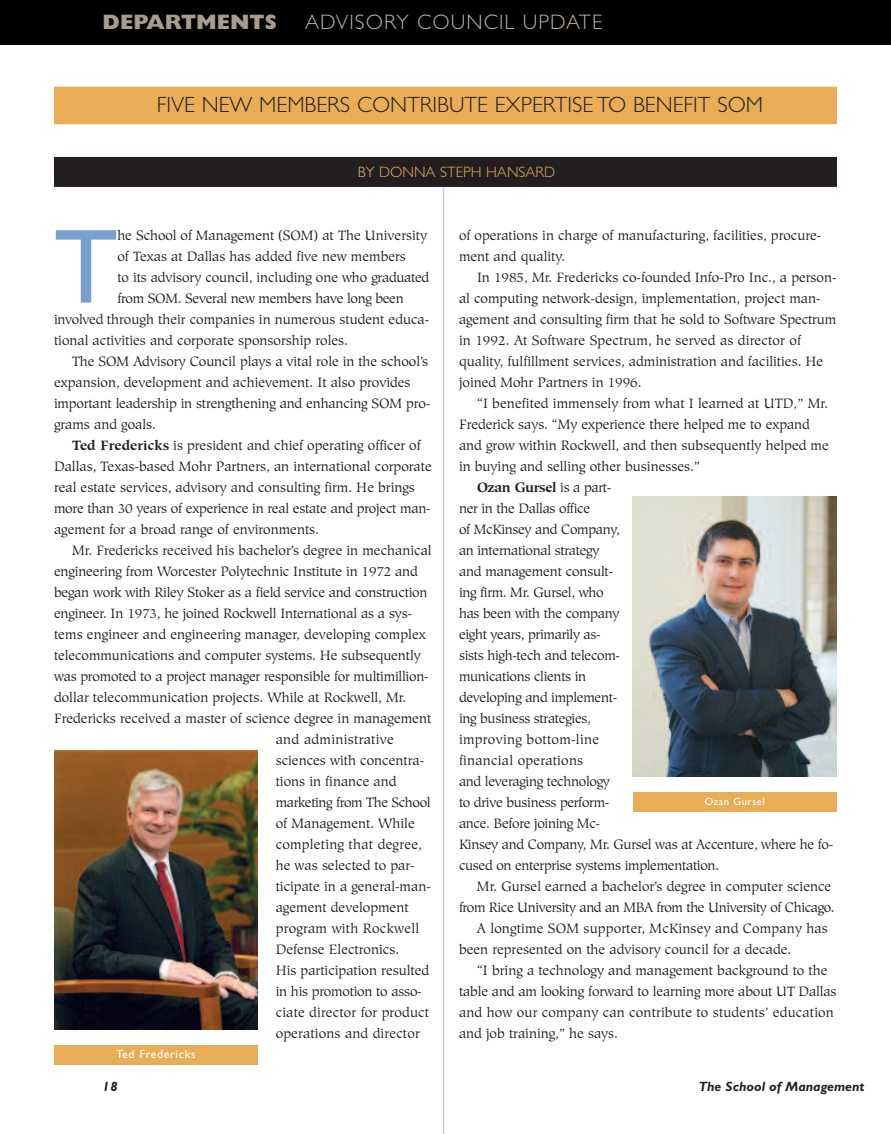
<style>
.page{position:relative;width:891px;height:1134px;background:#fff}
.page>*{position:absolute;margin:0;border:0;box-sizing:border-box;transform-origin:0 0}
.t1{font:106.05px "Gill Sans";color:#779fd0}
.t2{font:300 22.2px "Gill Sans";color:#231f20}
.t3{font:300 21px "Gill Sans";letter-spacing:.05em;color:#bcb1a3}
.t4{font:800 21px "Gill Sans";color:#a89d8c}
.t5{font:300 15px "Gill Sans";color:#e9ad58}
.t6{font:13.5px/21px "Hiroshige";color:#231f20}
.t7{font:13.5px "Hiroshige";letter-spacing:-.02em;color:#231f20}
.t8{font:13.5px "Hiroshige";letter-spacing:-.03em;color:#231f20}
.t9{font:13.5px "Hiroshige";letter-spacing:.02em;color:#231f20}
.t10{font:italic 700 13.5px "Gill Sans";color:#231f20}
.t11{font:700 13.5px "Hiroshige";letter-spacing:-.025em;color:#231f20}
.t12{font:12px "Gill Sans";letter-spacing:.05em;color:#fff}
.t13{font:10.5px "Gill Sans";letter-spacing:.05em;color:#fff}
.s1{color:#eebc77}
.s2{font-weight:700}
.s3{font-weight:400}
</style>
<div class="page">
<hr style="left:443px;top:187px;width:1px;height:947px;background:#c1c0bc">
<div style="left:54px;top:157px;width:783px;height:30px;background:#231f20"></div>
<div style="left:54px;top:87px;width:783px;height:37px;background:#e9ad58"></div>
<img style="left:54px;top:750px;width:204px;height:280px">
<div style="left:54px;top:1045px;width:204px;height:20px;background:#e9ad58"></div>
<img style="left:633px;top:497px;width:204px;height:279px">
<div style="left:633px;top:792px;width:204px;height:19px;background:#e9ad58"></div>
<div style="left:0;top:0;width:891px;height:45px;background:#000001"></div>
<h3 class="t4" style="left:103px;top:14px;width:176px">DEPARTMENTS</h3>
<h3 class="t3" style="left:305px;top:14px;width:299px">ADVISORY COUNCIL UPDATE</h3>
<h2 class="t2" style="left:157px;top:96px;width:608px">FIVE NEW MEMBERS CONTRIBUTE EXPERTISE TO BENEFIT SOM</h2>
<p class="t5" style="left:358px;top:166px;width:199px"><span class="s1">BY</span> DONNA STEPH HANSARD</p>
<h1 class="t1" style="left:54px;top:227px;width:66px">T</h1>
<p class="t6" style="left:117px;top:226px;width:311px">he School of Management (SOM) at The University</p>
<p class="t6" style="left:117px;top:247px;width:290px">of Texas at Dallas has added five new members</p>
<p class="t6" style="left:117px;top:268px;width:313px">to its advisory council, including one who graduated</p>
<p class="t7" style="left:117px;top:292px;width:288px">from SOM. Several new members have long been</p>
<p class="t6" style="left:54px;top:310px;width:377px">involved through their companies in numerous student educa-</p>
<p class="t6" style="left:54px;top:331px;width:295px">tional activities and corporate sponsorship roles.</p>
<p class="t6" style="left:72px;top:352px;width:358px">The SOM Advisory Council plays a vital role in the school’s</p>
<p class="t6" style="left:54px;top:373px;width:358px">expansion, development and achievement. It also provides</p>
<p class="t6" style="left:54px;top:394px;width:378px">important leadership in strengthening and enhancing SOM pro-</p>
<p class="t6" style="left:54px;top:415px;width:104px">grams and goals.</p>
<p class="t6" style="left:72px;top:436px;width:350px"><span class="s2">Ted Fredericks</span> is president and chief operating officer of</p>
<p class="t6" style="left:54px;top:457px;width:379px">Dallas, Texas-based Mohr Partners, an international corporate</p>
<p class="t6" style="left:54px;top:478px;width:362px">real estate services, advisory and consulting firm. He brings</p>
<p class="t6" style="left:54px;top:499px;width:378px">more than 30 years of experience in real estate and project man-</p>
<p class="t6" style="left:54px;top:520px;width:267px">agement for a broad range of environments.</p>
<p class="t6" style="left:72px;top:541px;width:361px">Mr. Fredericks received his bachelor’s degree in mechanical</p>
<p class="t6" style="left:54px;top:562px;width:365px">engineering from Worcester Polytechnic Institute in 1972 and</p>
<p class="t6" style="left:54px;top:583px;width:375px">began work with Riley Stoker as a field service and construction</p>
<p class="t6" style="left:54px;top:604px;width:360px">engineer. In 1973, he joined Rockwell International as a sys-</p>
<p class="t6" style="left:54px;top:625px;width:373px">tems engineer and engineering manager, developing complex</p>
<p class="t6" style="left:54px;top:646px;width:368px">telecommunications and computer systems. He subsequently</p>
<p class="t6" style="left:54px;top:667px;width:376px">was promoted to a project manager responsible for multimillion-</p>
<p class="t6" style="left:54px;top:688px;width:354px">dollar telecommunication projects. While at Rockwell, Mr.</p>
<p class="t6" style="left:54px;top:709px;width:379px">Fredericks received a master of science degree in management</p>
<p class="t9" style="left:276px;top:733px;width:120px">and administrative</p>
<p class="t6" style="left:276px;top:751px;width:150px">sciences with concentra-</p>
<p class="t6" style="left:276px;top:772px;width:122px">tions in finance and</p>
<p class="t8" style="left:276px;top:796px;width:156px">marketing from The School</p>
<p class="t6" style="left:276px;top:814px;width:141px">of Management. While</p>
<p class="t6" style="left:276px;top:835px;width:148px">completing that degree,</p>
<p class="t6" style="left:276px;top:856px;width:141px">he was selected to par-</p>
<p class="t6" style="left:276px;top:877px;width:157px">ticipate in a general-man-</p>
<p class="t6" style="left:276px;top:898px;width:134px">agement development</p>
<p class="t6" style="left:276px;top:919px;width:145px">program with Rockwell</p>
<p class="t6" style="left:276px;top:940px;width:125px">Defense Electronics.</p>
<p class="t6" style="left:276px;top:961px;width:155px">His participation resulted</p>
<p class="t6" style="left:276px;top:982px;width:148px">in his promotion to asso-</p>
<p class="t6" style="left:276px;top:1003px;width:155px">ciate director for product</p>
<p class="t6" style="left:276px;top:1024px;width:146px">operations and director</p>
<p class="t12" style="left:116px;top:1050px;width:81px">Ted Fredericks</p>
<p class="t6" style="left:459px;top:226px;width:364px">of operations in charge of manufacturing, facilities, procure&shy;ment and quality.</p>
<p class="t6" style="left:459px;top:268px;width:379px;text-indent:18px">In 1985, Mr. Fredericks co-founded Info-Pro Inc., a person&shy;al computing network-design, implementation, project man&shy;agement and consulting firm that he sold to Software Spectrum in 1992. At Software Spectrum, he served as director of quality, fulfillment services, administration and facilities. He joined Mohr Partners in 1996.</p>
<p class="t6" style="left:477px;top:394px;width:353px">“I benefited immensely from what I learned at UTD,” Mr.</p>
<p class="t6" style="left:459px;top:415px;width:352px">Frederick says. “My experience there helped me to expand</p>
<p class="t6" style="left:459px;top:436px;width:371px">and grow within Rockwell, and then subsequently helped me</p>
<p class="t6" style="left:459px;top:457px;width:242px">in buying and selling other businesses.”</p>
<p class="t11" style="left:477px;top:481px;width:136px">Ozan Gursel <span class="s3">is a part-</span></p>
<p class="t7" style="left:459px;top:502px;width:133px">ner in the Dallas office</p>
<p class="t7" style="left:459px;top:523px;width:162px">of McKinsey and Company,</p>
<p class="t7" style="left:459px;top:544px;width:142px">an international strategy</p>
<p class="t6" style="left:459px;top:562px;width:156px">and management consult-</p>
<p class="t7" style="left:459px;top:586px;width:146px">ing firm. Mr. Gursel, who</p>
<p class="t7" style="left:459px;top:607px;width:162px">has been with the company</p>
<p class="t7" style="left:459px;top:628px;width:143px">eight years, primarily as-</p>
<p class="t7" style="left:459px;top:649px;width:162px">sists high-tech and telecom-</p>
<p class="t7" style="left:459px;top:670px;width:129px">munications clients in</p>
<p class="t7" style="left:459px;top:691px;width:160px">developing and implement-</p>
<p class="t7" style="left:459px;top:712px;width:133px">ing business strategies,</p>
<p class="t9" style="left:459px;top:733px;width:142px">improving bottom-line</p>
<p class="t6" style="left:459px;top:751px;width:126px">financial operations</p>
<p class="t7" style="left:459px;top:775px;width:152px">and leveraging technology</p>
<p class="t7" style="left:459px;top:796px;width:152px">to drive business perform-</p>
<p class="t7" style="left:459px;top:817px;width:143px">ance. Before joining Mc-</p>
<p class="t7" style="left:459px;top:838px;width:376px">Kinsey and Company, Mr. Gursel was at Accenture, where he fo-</p>
<p class="t7" style="left:459px;top:859px;width:262px">cused on enterprise systems implementation.</p>
<p class="t6" style="left:477px;top:877px;width:356px">Mr. Gursel earned a bachelor’s degree in computer science</p>
<p class="t8" style="left:459px;top:901px;width:377px">from Rice University and an MBA from the University of Chicago.</p>
<p class="t6" style="left:477px;top:919px;width:352px">A longtime SOM supporter, McKinsey and Company has</p>
<p class="t6" style="left:459px;top:940px;width:334px">been represented on the advisory council for a decade.</p>
<p class="t6" style="left:477px;top:961px;width:352px">“I bring a technology and management background to the</p>
<p class="t6" style="left:459px;top:982px;width:379px">table and am looking forward to learning more about UT Dallas</p>
<p class="t6" style="left:459px;top:1003px;width:376px">and how our company can contribute to students’ education</p>
<p class="t6" style="left:459px;top:1024px;width:161px">and job training,” he says.</p>
<p class="t13" style="left:705px;top:797px;width:62px">Ozan Gursel</p>
<p class="t10" style="left:103px;top:1081px;width:17px">18</p>
<p class="t10" style="left:699px;top:1081px;width:167px">The School of Management</p>
</div>
